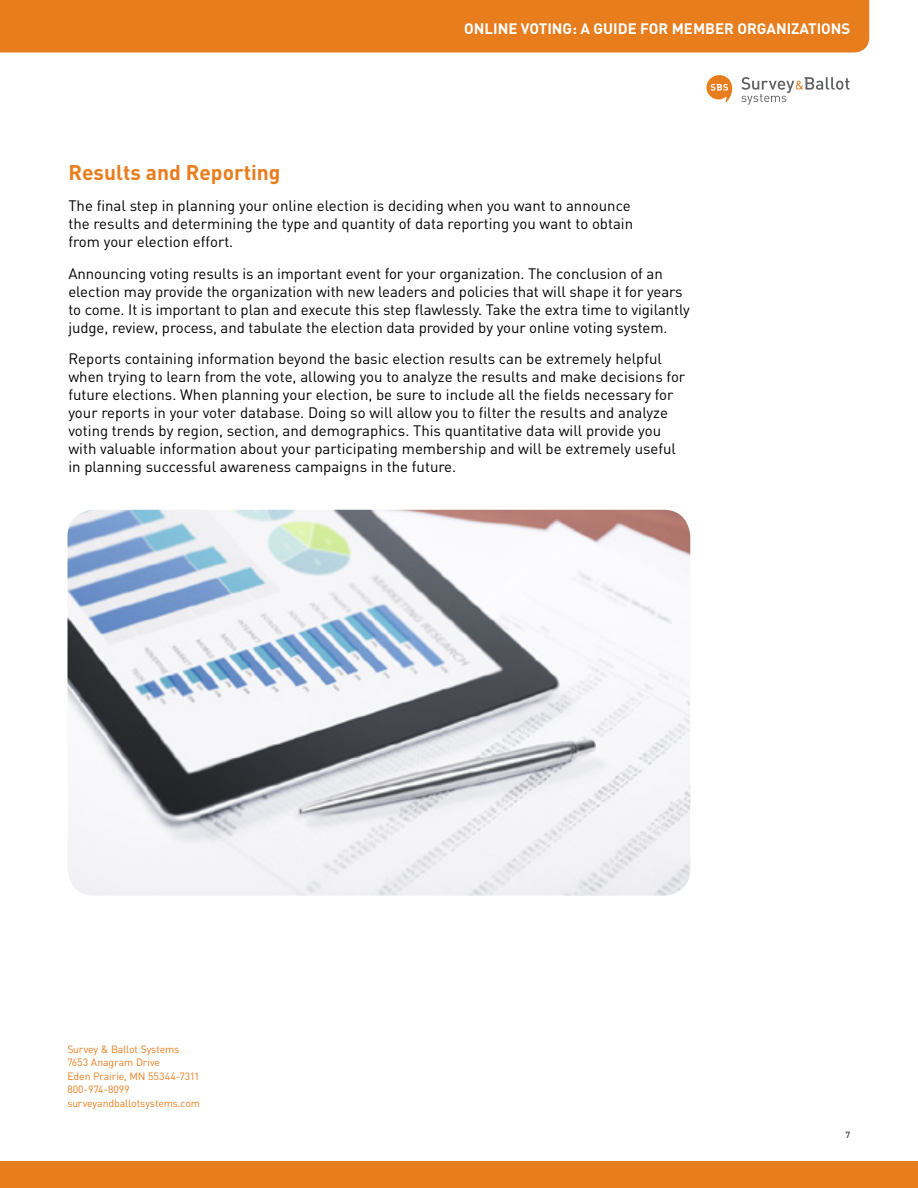
<style>
.page{position:relative;width:918px;height:1188px;background:#fff}
.page>*{position:absolute;margin:0;border:0;box-sizing:border-box;transform-origin:0 0}
.t1{font:700 21px "DIN";color:#e87d1e}
.t2{font:15px/18px "DIN";color:#000}
.t3{font:700 15px "DIN";color:#fff}
.t4{font:10.5px/13.5px "DIN";letter-spacing:-.015em;color:#e87d1e}
.t5{font:700 9px "DIN";color:#5f6062}
</style>
<div class="page">
<div style="left:0;top:0;width:869px;height:52px;background:#e87d1e"></div>
<div style="left:0;top:1161px;width:918px;height:27px;background:#e87d1e"></div>
<svg style="left:706px;top:75px;width:27px;height:27px"></svg>
<svg style="left:741px;top:77px;width:109px;height:28px"></svg>
<img style="left:68px;top:510px;width:622px;height:386px">
<p class="t3" style="left:464px;top:19px;width:388px">ONLINE VOTING: A GUIDE FOR MEMBER ORGANIZATIONS</p>
<h1 class="t1" style="left:68px;top:158px;width:214px">RESULTS AND REPORTING</h1>
<p class="t2" style="left:68px;top:196px;width:566px">The final step in planning your online election is deciding when you want to announce the results and determining the type and quantity of data reporting you want to obtain from your election effort.</p>
<p class="t2" style="left:68px;top:264px;width:623px">Announcing voting results is an important event for your organization. The conclusion of an election may provide the organization with new leaders and policies that will shape it for years to come. It is important to plan and execute this step flawlessly. Take the extra time to vigilantly judge, review, process, and tabulate the election data provided by your online voting system.</p>
<p class="t2" style="left:68px;top:349px;width:618px">Reports containing information beyond the basic election results can be extremely helpful when trying to learn from the vote, allowing you to analyze the results and make decisions for future elections. When planning your election, be sure to include all the fields necessary for your reports in your voter database. Doing so will allow you to filter the results and analyze voting trends by region, section, and demographics. This quantitative data will provide you with valuable information about your participating membership and will be extremely useful in planning successful awareness campaigns in the future.</p>
<p class="t4" style="left:68px;top:1042px;width:134px">Survey &amp; Ballot Systems<br>7653 Anagram Drive<br>Eden Prairie, MN 55344-7311<br>800-974-8099 surveyandballotsystems.com</p>
<p class="t5" style="left:846px;top:1129px;width:6px">7</p>
</div>
